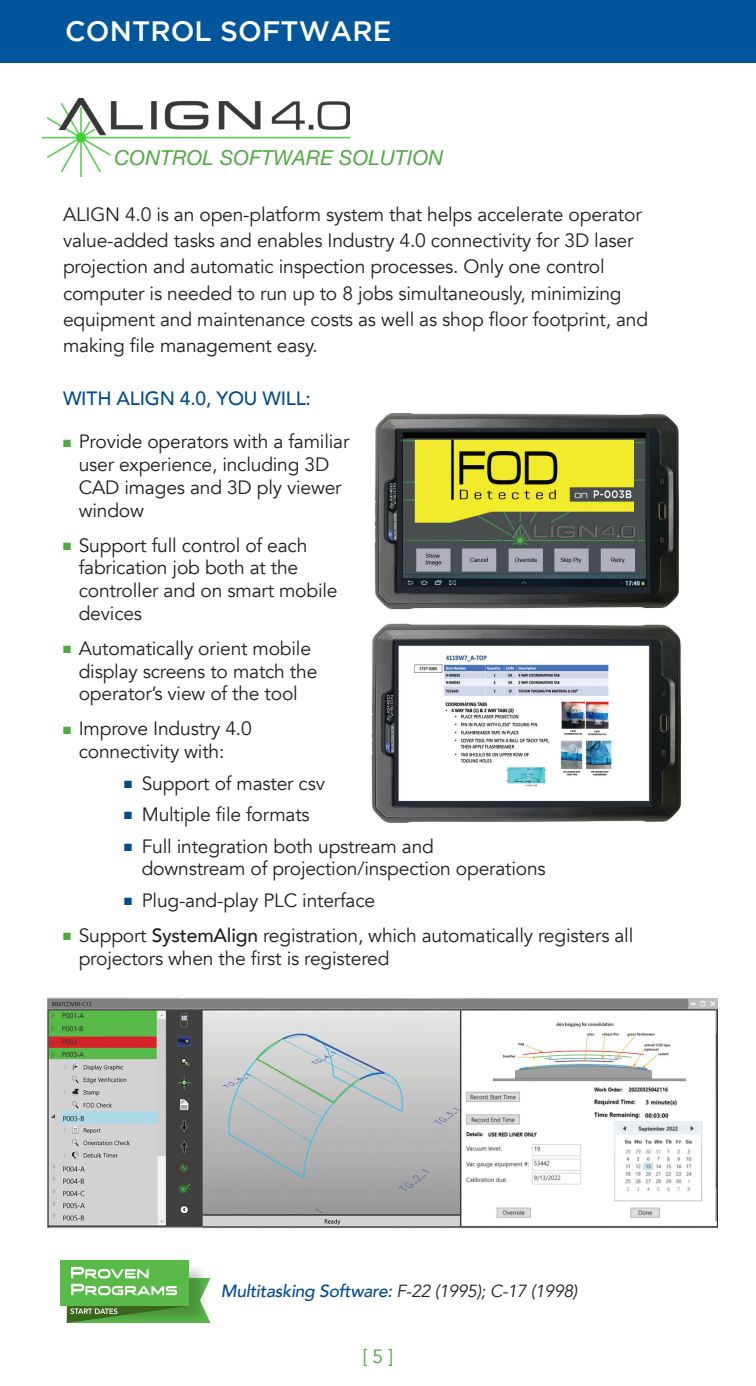
<style>
.page{position:relative;width:756px;height:1386px;background:#fff}
.page>*{position:absolute;margin:0;border:0;box-sizing:border-box;transform-origin:0 0}
._1_Titles_blue{font:500 28px "Gotham";letter-spacing:.005em;color:#fff}
.Green_ital_subs{font:italic 20.65px "Helvetica Neue";letter-spacing:.01em;color:#4faa40}
._4_bullets{font:19.25px/22.8px "Avenir";letter-spacing:-.01em;color:#231f20}
.body{font:19.25px/26.2px "Avenir";letter-spacing:-.01em;color:#231f20}
._4_NEW_BLUE_BULLETS{font:19.25px/22.8px "Avenir";letter-spacing:-.01em;color:#231f20}
._4A_NEW_BLUE_SUBS{font:500 19.25px "Avenir";letter-spacing:-.01em;color:#004c91}
.t1{font:19.25px "Avenir";color:#4faa40}
.note2{font:italic 500 17.5px "Avenir";letter-spacing:-.02em;color:#004c91}
.s1{color:#4faa40}
.s2{color:#004c91}
.s3{font-weight:500}
.s4{font-weight:400;color:#231f20}
</style>
<div class="page">
<div style="left:0;top:0;width:756px;height:63px;background:#01559a"></div>
<div style="left:60px;top:1261px;width:129px;height:45px;background:#59ba47"></div>
<svg style="left:67px;top:1267px;width:143px;height:56px"></svg>
<img style="left:43px;top:99px;width:306px;height:77px">
<img style="left:47px;top:997px;width:671px;height:232px">
<img style="left:371px;top:623px;width:311px;height:200px">
<img style="left:374px;top:412px;width:306px;height:198px">
<p class="_1_Titles_blue" style="left:65px;top:16px;width:328px">CONTROL SOFTWARE</p>
<p class="Green_ital_subs" style="left:114px;top:143px;width:330px">CONTROL SOFTWARE SOLUTION</p>
<p class="body" style="left:63px;top:202px;width:587px">ALIGN 4.0 is an open-platform system that helps accelerate operator value-added tasks and enables Industry 4.0 connectivity for 3D laser projection and automatic inspection processes. Only one control computer is needed to run up to 8 jobs simultaneously, minimizing equipment and maintenance costs as well as shop floor footprint, and making file management easy.</p>
<p class="_4A_NEW_BLUE_SUBS" style="left:63px;top:381px;width:249px">WITH ALIGN 4.0, YOU WILL:</p>
<p class="_4_bullets" style="left:79px;top:431px;width:272px;text-indent:-16px"><span class="s1">■</span> Provide operators with a familiar user experience, including 3D<br>CAD images and 3D ply viewer window</p>
<p class="_4_bullets" style="left:79px;top:534px;width:260px;text-indent:-16px"><span class="s1">■</span> Support full control of each fabrication job both at the controller and on smart mobile devices</p>
<p class="_4_bullets" style="left:79px;top:637px;width:240px;text-indent:-16px"><span class="s1">■</span> Automatically orient mobile display screens to match the operator’s view of the tool</p>
<p class="_4_bullets" style="left:63px;top:718px;width:190px;text-align:center"><span class="s1">■</span> Improve Industry 4.0 connectivity with:</p>
<p class="_4_NEW_BLUE_BULLETS" style="left:124px;top:772px;width:202px"><span class="s2">■</span> Support of master csv</p>
<p class="_4_NEW_BLUE_BULLETS" style="left:124px;top:804px;width:187px"><span class="s2">■</span> Multiple file formats</p>
<p class="_4_NEW_BLUE_BULLETS" style="left:142px;top:835px;width:406px;text-indent:-18px"><span class="s2">■</span> Full integration both upstream and<br>downstream of projection/inspection operations</p>
<p class="_4_NEW_BLUE_BULLETS" style="left:124px;top:889px;width:252px"><span class="s2">■</span> Plug-and-play PLC interface</p>
<p class="_4_bullets" style="left:79px;top:924px;width:556px;text-indent:-16px"><span class="s1">■</span> Support <span class="s3">SystemAlign</span> registration, which automatically registers all projectors when the first is registered</p>
<p class="note2" style="left:221px;top:1280px;width:358px">Multitasking Software: <span class="s4">F-22 (1995); C-17 (1998)</span></p>
<p class="t1" style="left:363px;top:1345px;width:32px">[ 5 ]</p>
</div>
